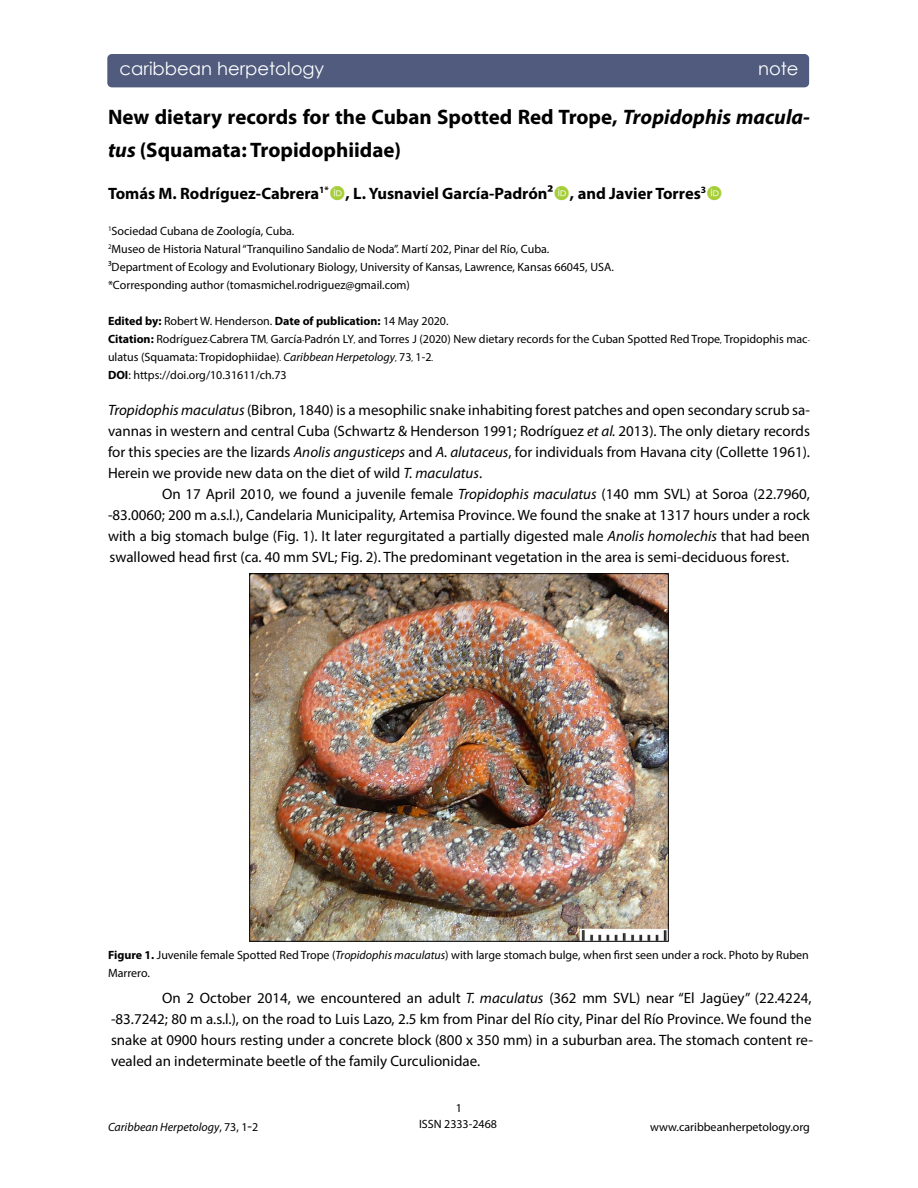
<style>
.page{position:relative;width:918px;height:1188px;background:#fff}
.page>*{position:absolute;margin:0;border:0;box-sizing:border-box;transform-origin:0 0}
.t1{font:700 21px/33px "Myriad Pro";color:#000}
.t2{font:18px "Century Gothic";color:#fff}
.t3{font:700 16.5px "Myriad Pro";color:#000}
.t4{font:15px/21px "Myriad Pro";color:#000;text-align:justify}
.t5{font:12px/18px "Myriad Pro";color:#000}
.t6{font:italic 12px "Myriad Pro";color:#000}
.s1{font-style:italic}
.s2{font-weight:700}
.s3{font-style:normal}
.s4{font-style:normal;font-size:15px}
</style>
<div class="page">
<div style="left:107px;top:54px;width:702px;height:33px;background:#505b7e;border-radius:5px"></div>
<img style="left:251px;top:575px;width:416px;height:365px">
<div style="left:249px;top:573px;width:420px;height:369px;border:1px solid #000"></div>
<p class="t2" style="left:120px;top:58px;width:206px">caribbean herpetology</p>
<p class="t2" style="left:758px;top:58px;width:42px">note</p>
<h1 class="t1" style="left:108px;top:99px;width:703px">New dietary records for the Cuban Spotted Red Trope, <span class="s1">Tropidophis macula&shy;tus</span> (Squamata: Tropidophiidae)</h1>
<p class="t3" style="left:108px;top:182px;width:600px">Tomás M. Rodríguez-Cabrera<sup>1*</sup> , L. Yusnaviel García-Padrón2 , and Javier Torres<sup>3</sup></p>
<p class="t5" style="left:108px;top:222px;width:507px"><sup>1</sup>Sociedad Cubana de Zoología, Cuba.<br><sup>2</sup>Museo de Historia Natural “Tranquilino Sandalio de Noda”. Martí 202, Pinar del Río, Cuba.<br>3Department of Ecology and Evolutionary Biology, University of Kansas, Lawrence, Kansas 66045, USA. *Corresponding author (tomasmichel.rodriguez@gmail.com)</p>
<p class="t5" style="left:108px;top:312px;width:703px"><span class="s2">Edited by:</span> Robert W. Henderson. <span class="s2">Date of publication:</span> 14 May 2020.<br><span class="s2">Citation:</span> Rodríguez-Cabrera TM, García-Padrón LY, and Torres J (2020) New dietary records for the Cuban Spotted Red Trope, Tropidophis mac&shy;ulatus (Squamata: Tropidophiidae). <span class="s1">Caribbean Herpetology</span>, 73, 1-2.<br><span class="s2">DOI</span>: https://doi.org/10.31611/ch.73</p>
<p class="t4" style="left:108px;top:399px;width:704px"><span class="s1">Tropidophis maculatus</span> (Bibron, 1840) is a mesophilic snake inhabiting forest patches and open secondary scrub sa&shy;vannas in western and central Cuba (Schwartz &amp; Henderson 1991; Rodríguez <span class="s1">et al.</span> 2013). The only dietary records for this species are the lizards <span class="s1">Anolis angusticeps</span> and <span class="s1">A. alutaceus</span>, for individuals from Havana city (Collette 1961).<br>Herein we provide new data on the diet of wild <span class="s1">T. maculatus</span>.</p>
<p class="t4" style="left:108px;top:483px;width:704px;text-indent:54px">On 17 April 2010, we found a juvenile female <span class="s1">Tropidophis maculatus</span> (140 mm SVL) at Soroa (22.7960, -83.0060; 200 m a.s.l.), Candelaria Municipality, Artemisa Province. We found the snake at 1317 hours under a rock with a big stomach bulge (Fig. 1). It later regurgitated a partially digested male <span class="s1">Anolis homolechis</span> that had been swallowed head first (ca. 40 mm SVL; Fig. 2). The predominant vegetation in the area is semi-deciduous forest.</p>
<p class="t5" style="left:108px;top:945px;width:702px"><span class="s2">Figure 1.</span> Juvenile female Spotted Red Trope (<span class="s1">Tropidophis maculatus</span>) with large stomach bulge, when first seen under a rock. Photo by Ruben<br>Marrero.</p>
<p class="t4" style="left:111px;top:987px;width:703px;text-indent:51px">On 2 October 2014, we encountered an adult <span class="s1">T. maculatus</span> (362 mm SVL) near “El Jagüey” (22.4224, -83.7242; 80 m a.s.l.), on the road to Luis Lazo, 2.5 km from Pinar del Río city, Pinar del Río Province. We found the snake at 0900 hours resting under a concrete block (800 x 350 mm) in a suburban area. The stomach content re&shy;vealed an indeterminate beetle of the family Curculionidae.</p>
<p class="t5" style="left:419px;top:1100px;width:80px;line-height:16.2px;text-align:center">1<br>ISSN 2333-2468</p>
<p class="t6" style="left:108px;top:1119px;width:152px">Caribbean Herpetology<span class="s3">, 73, 1</span><span class="s4">-</span><span class="s3">2</span></p>
<p class="t5" style="left:650px;top:1117px;width:161px">www.caribbeanherpetology.org</p>
</div>
